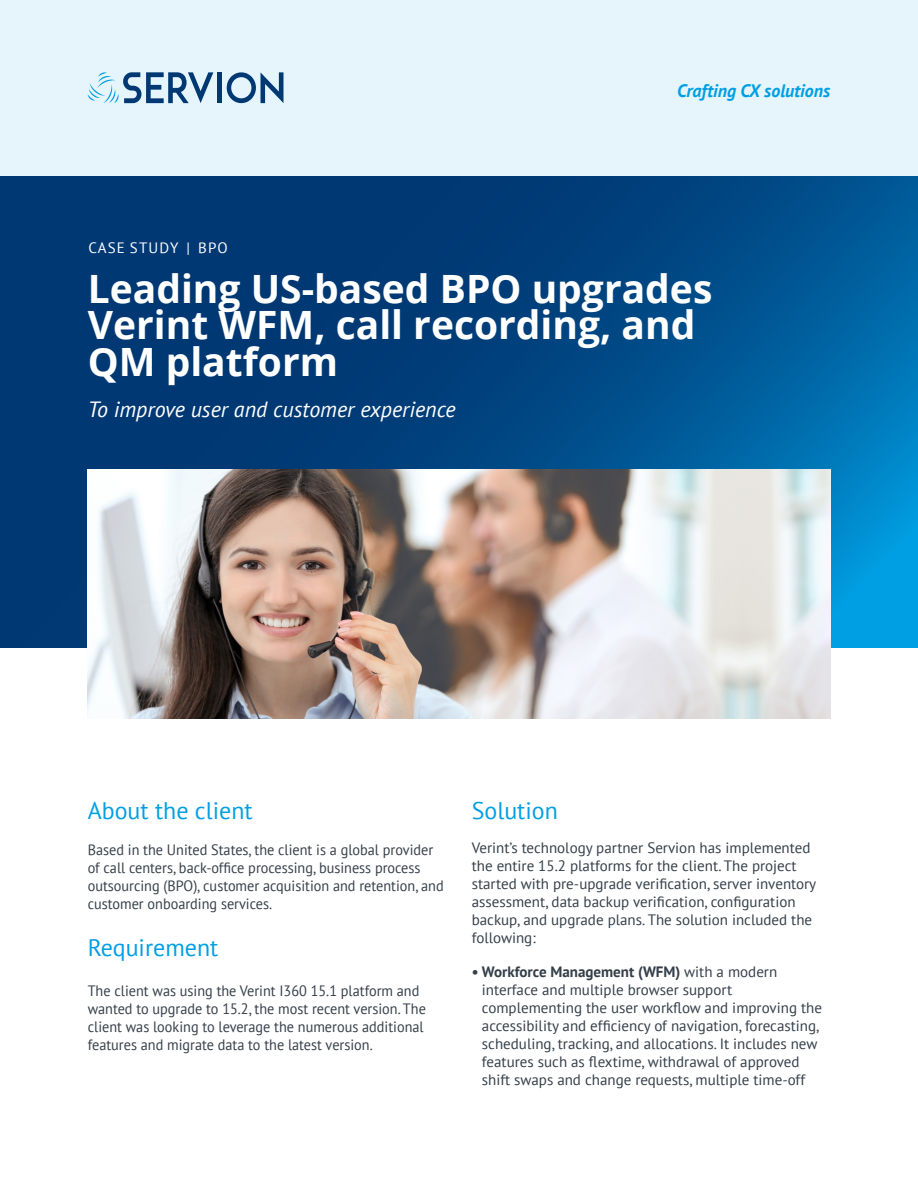
<style>
.page{position:relative;width:918px;height:1188px;background:#fff}
.page>*{position:absolute;margin:0;border:0;box-sizing:border-box;transform-origin:0 0}
.t1{font:700 39px/36.6px "Open Sans";color:#fff}
.t2{font:24px "PT Sans";color:#009fe3}
.t3{font:24px "PT Sans";color:#009ee3}
.t4{font:italic 22.05px "PT Sans";color:#fff}
.Body_Copy{font:italic 700 18px "PT Sans";color:#009fe3}
.t5{font:15px/18px "PT Sans";color:#333e48}
.t6{font:15px/18px "PT Sans";color:#333e48;scale:.95 1}
.t7{font:15px "PT Sans";letter-spacing:.08em;color:#fff}
.s1{font-weight:700}
</style>
<div class="page">
<svg style="left:0;top:176px;width:918px;height:472px;background:#004985"></svg>
<div style="left:0;top:0;width:918px;height:176px;background:#e6f5fc"></div>
<img style="left:88px;top:470px;width:742px;height:248px">
<svg style="left:227px;top:72px;width:57px;height:31px"></svg>
<hr style="left:218px;top:72px;width:4px;height:31px;background:#003873">
<svg style="left:88px;top:72px;width:125px;height:31px"></svg>
<p class="t7" style="left:88px;top:238px;width:141px">CASE STUDY | BPO</p>
<p class="Body_Copy" style="left:677px;top:79px;width:155px">Crafting CX solutions</p>
<p class="t1" style="left:88px;top:269px;width:626px">Leading US-based BPO upgrades<br>Verint WFM, call recording, and<br>QM platform</p>
<p class="t4" style="left:88px;top:396px;width:369px">To improve user and customer experience</p>
<p class="t2" style="left:88px;top:795px;width:166px">About the client</p>
<p class="t6" style="left:88px;top:840px;width:376px">Based in the United States, the client is a global provider of call centers, back-office processing, business process outsourcing (BPO), customer acquisition and retention, and customer onboarding services.</p>
<p class="t3" style="left:88px;top:932px;width:132px">Requirement</p>
<p class="t6" style="left:88px;top:981px;width:357px">The client was using the Verint I360 15.1 platform and wanted to upgrade to 15.2, the most recent version. The client was looking to leverage the numerous additional features and migrate data to the latest version.</p>
<p class="t2" style="left:472px;top:795px;width:88px">Solution</p>
<p class="t5" style="left:472px;top:838px;width:346px">Verint’s technology partner Servion has implemented the entire 15.2 platforms for the client. The project started with pre-upgrade verification, server inventory assessment, data backup verification, configuration backup, and upgrade plans. The solution included the following:</p>
<p class="t5" style="left:482px;top:962px;width:342px;text-indent:-10px"><span class="s1">• Workforce Management (WFM)</span> with a modern interface and multiple browser support complementing the user workflow and improving the accessibility and efficiency of navigation, forecasting, scheduling, tracking, and allocations. It includes new features such as flextime, withdrawal of approved shift swaps and change requests, multiple time-off</p>
</div>
